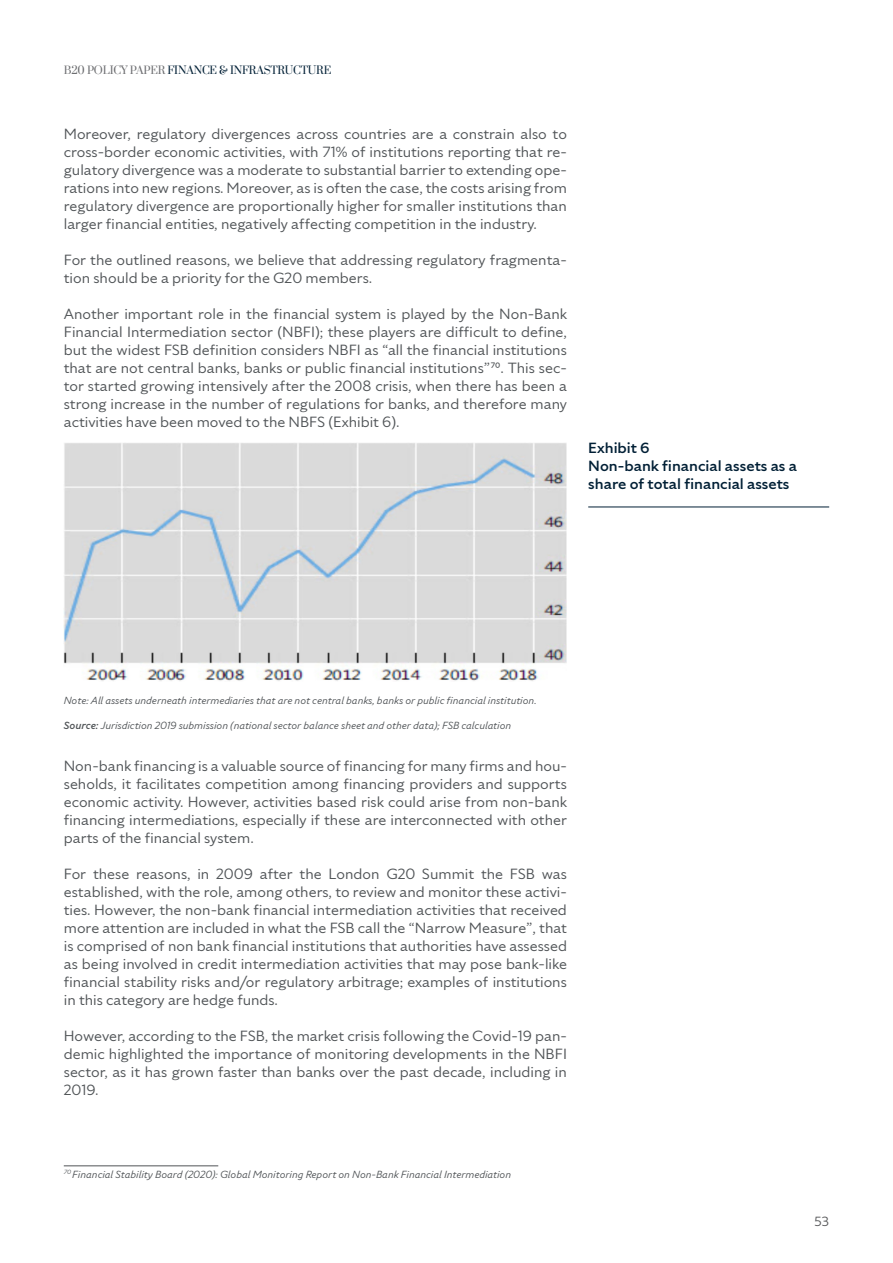
<style>
.page{position:relative;width:893px;height:1263px;background:#fff}
.page>*{position:absolute;margin:0;border:0;box-sizing:border-box;transform-origin:0 0}
.t1{font:15px/18px "Specter";color:#505457;text-align:justify}
.t2{font:500 15px/18px "Specter";color:#001f35}
.t3{font:13.5px "Specter";color:#57585a}
.t4{font:italic 10.5px "Specter";color:#505457}
.t5{font:10.5px "Prata";letter-spacing:-.02em;color:#001f35}
.s1{color:#6c6d70}
.s2{font-weight:500}
</style>
<div class="page">
<hr style="left:588px;top:507px;width:241px;height:1px;background:#001f35">
<img style="left:64px;top:443px;width:503px;height:238px">
<hr style="left:64px;top:1165px;width:154px;height:1px;background:#505457">
<p class="t5" style="left:64px;top:62px;width:269px"><span class="s1">B20 POLICY PAPER</span> FINANCE &amp; INFRASTRUCTURE</p>
<p class="t1" style="left:64px;top:125px;width:505px">Moreover, regulatory divergences across countries are a constrain also to cross-border economic activities, with 71% of institutions reporting that re&shy;gulatory divergence was a moderate to substantial barrier to extending ope&shy;rations into new regions. Moreover, as is often the case, the costs arising from regulatory divergence are proportionally higher for smaller institutions than larger financial entities, negatively affecting competition in the industry.</p>
<p class="t1" style="left:64px;top:251px;width:505px">For the outlined reasons, we believe that addressing regulatory fragmenta&shy;tion should be a priority for the G20 members.</p>
<p class="t1" style="left:64px;top:305px;width:505px">Another important role in the financial system is played by the Non-Bank Financial Intermediation sector (NBFI); these players are difficult to define, but the widest FSB definition considers NBFI as “all the financial institutions that are not central banks, banks or public financial institutions”⁷⁰. This sec&shy;tor started growing intensively after the 2008 crisis, when there has been a strong increase in the number of regulations for banks, and therefore many activities have been moved to the NBFS (Exhibit 6).</p>
<p class="t2" style="left:588px;top:439px;width:63px">Exhibit 6</p>
<p class="t2" style="left:588px;top:457px;width:210px">Non-bank financial assets as a share of total financial assets</p>
<p class="t4" style="left:64px;top:693px;width:474px">Note: All assets underneath intermediaries that are not central banks, banks or public financial institution.</p>
<p class="t4" style="left:64px;top:719px;width:449px"><span class="s2">Source:</span> Jurisdiction 2019 submission (national sector balance sheet and other data); FSB calculation</p>
<p class="t1" style="left:64px;top:756px;width:505px">Non-bank financing is a valuable source of financing for many firms and hou&shy;seholds, it facilitates competition among financing providers and supports economic activity. However, activities based risk could arise from non-bank financing intermediations, especially if these are interconnected with other parts of the financial system.</p>
<p class="t1" style="left:64px;top:864px;width:505px">For these reasons, in 2009 after the London G20 Summit the FSB was established, with the role, among others, to review and monitor these activi&shy;ties. However, the non-bank financial intermediation activities that received more attention are included in what the FSB call the “Narrow Measure”, that is comprised of non bank financial institutions that authorities have assessed as being involved in credit intermediation activities that may pose bank-like financial stability risks and/or regulatory arbitrage; examples of institutions in this category are hedge funds.</p>
<p class="t1" style="left:64px;top:1026px;width:505px">However, according to the FSB, the market crisis following the Covid-19 pan&shy;demic highlighted the importance of monitoring developments in the NBFI sector, as it has grown faster than banks over the past decade, including in 2019.</p>
<p class="t4" style="left:64px;top:1167px;width:449px"><sup>70</sup> Financial Stability Board (2020): Global Monitoring Report on Non-Bank Financial Intermediation</p>
<p class="t3" style="left:815px;top:1212px;width:16px">53</p>
</div>
